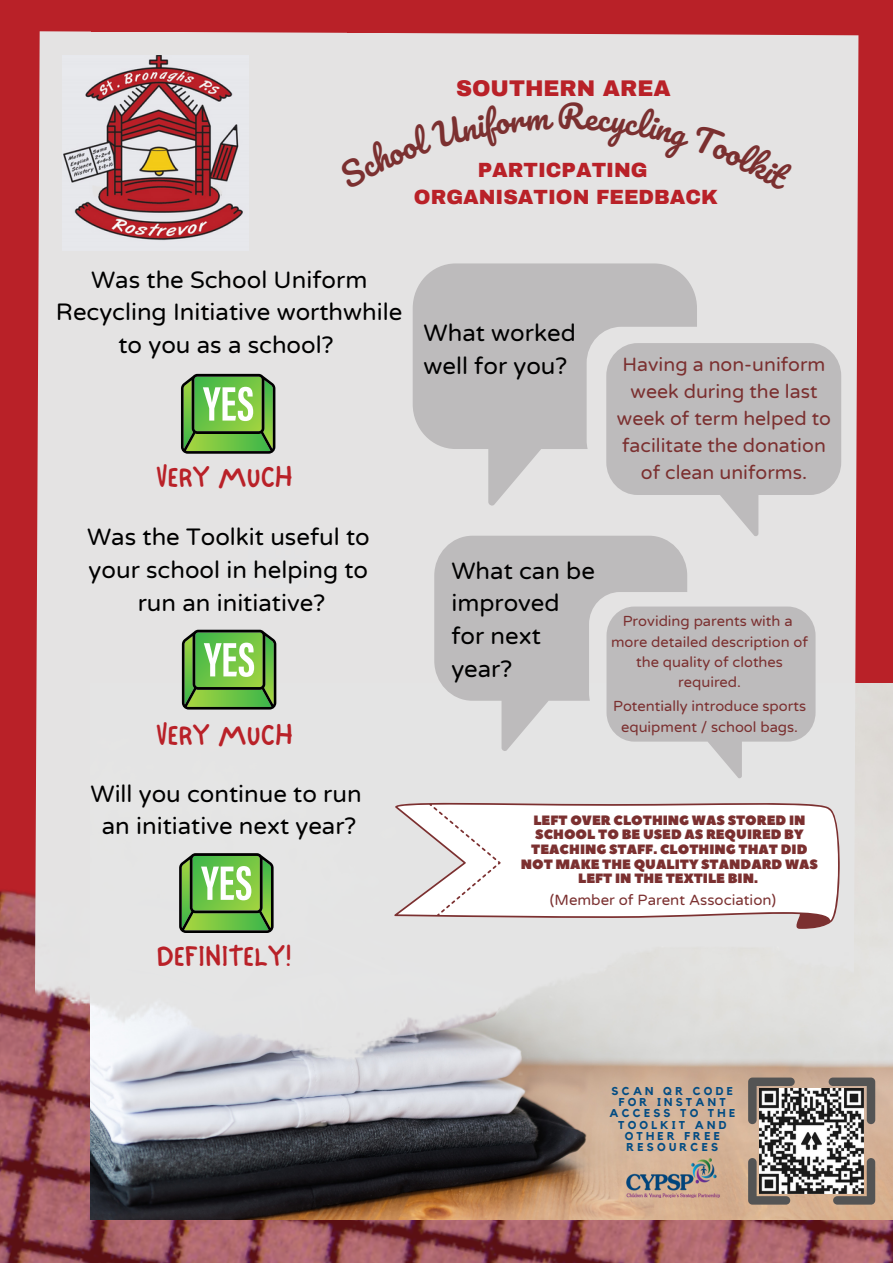
<style>
.page{position:relative;width:893px;height:1264px;background:#fff}
.page>*{position:absolute;margin:0;border:0;box-sizing:border-box;transform-origin:0 0}
.t1{font:30px "NF One Little Font Regular";color:#b92128}
.t2{font:24px/32.5px "Varela Round";color:#000}
.t3{font:900 22.2px "Archivo";color:#b92128}
.t4{font:900 20.1px "Archivo";color:#b92128}
.t5{font:19.5px/27px "Varela Round";color:#7b3030;text-align:center}
.t6{font:15px "Varela Round";color:#7b3030}
.t7{font:14.7px/20.4px "Varela Round";color:#7b3030;text-align:center}
.t8{font:13.5px/14.5px "Peace Sans";color:#7b3030;text-align:center}
.t9{font:700 11.4px/11.4px "Kollektif";letter-spacing:.285em;color:#034c83;text-align:center}
</style>
<div class="page">
<div style="left:0;top:0;width:892px;height:1262px;background:#b92128"></div>
<img style="left:0;top:890px;width:892px;height:372px">
<img style="left:91px;top:683px;width:801px;height:536px">
<img style="left:35px;top:31px;width:823px;height:1053px">
<svg style="left:181px;top:374px;width:94px;height:79px;background:#70a953"></svg>
<svg style="left:182px;top:629px;width:94px;height:80px;background:#71a954"></svg>
<svg style="left:179px;top:853px;width:94px;height:80px;background:#6fa853"></svg>
<svg style="left:434px;top:535px;width:253px;height:217px;background:#c7c5c6"></svg>
<svg style="left:606px;top:606px;width:209px;height:173px;background:#c5c4c4"></svg>
<svg style="left:412px;top:263px;width:285px;height:244px;background:#c7c5c6"></svg>
<svg style="left:606px;top:343px;width:235px;height:194px;background:#c5c3c4"></svg>
<svg style="left:394px;top:802px;width:445px;height:126px;background:#f4f1f1"></svg>
<svg style="left:833px;top:1157px;width:42px;height:47px"></svg>
<svg style="left:748px;top:1157px;width:42px;height:47px"></svg>
<svg style="left:828px;top:1077px;width:47px;height:47px"></svg>
<svg style="left:748px;top:1077px;width:46px;height:47px"></svg>
<img style="left:759px;top:1088px;width:104px;height:105px">
<img style="left:626px;top:1158px;width:93px;height:39px">
<img style="left:62px;top:55px;width:186px;height:196px">
<div style="left:337px;top:101px;width:458px;height:91px;background:#e4e3e3"></div>
<p class="t3" style="left:456px;top:76px;width:216px">SOUTHERN AREA</p>
<p class="t4" style="left:477px;top:159px;width:171px">PARTICPATING</p>
<p class="t4" style="left:414px;top:187px;width:305px">ORGANISATION FEEDBACK</p>
<p class="t2" style="left:56px;top:264px;width:348px;text-align:center">Was the School Uniform<br>Recycling Initiative worthwhile to you as a school?</p>
<p class="t1" style="left:155px;top:459px;width:138px">VERY MUCH</p>
<p class="t2" style="left:87px;top:521px;width:284px">Was the Toolkit useful to</p>
<p class="t2" style="left:89px;top:554px;width:281px">your school in helping to</p>
<p class="t2" style="left:138px;top:586px;width:189px">run an initiative?</p>
<p class="t1" style="left:155px;top:716px;width:138px">VERY MUCH</p>
<p class="t2" style="left:90px;top:777px;width:273px">Will you continue to run</p>
<p class="t2" style="left:102px;top:810px;width:256px">an initiative next year?</p>
<p class="t1" style="left:156px;top:938px;width:136px">DEFINITELY!</p>
<p class="t2" style="left:423px;top:317px;width:154px">What worked well for you?</p>
<p class="t5" style="left:617px;top:351px;width:216px">Having a non-uniform week during the last week of term helped to facilitate the donation of clean uniforms.</p>
<p class="t2" style="left:451px;top:555px;width:145px">What can be improved</p>
<p class="t2" style="left:451px;top:620px;width:91px">for next</p>
<p class="t2" style="left:451px;top:652px;width:63px">year?</p>
<p class="t7" style="left:622px;top:611px;width:171px">Providing parents with a</p>
<p class="t7" style="left:611px;top:631px;width:199px">more detailed description of the quality of clothes required.</p>
<p class="t7" style="left:613px;top:696px;width:194px">Potentially introduce sports equipment / school bags.</p>
<p class="t8" style="left:520px;top:813px;width:299px">LEFT OVER CLOTHING WAS STORED IN<br>SCHOOL TO BE USED AS REQUIRED BY<br>TEACHING STAFF. CLOTHING THAT DID<br>NOT MAKE THE QUALITY STANDARD WAS<br>LEFT IN THE TEXTILE BIN.</p>
<p class="t6" style="left:550px;top:890px;width:228px">(Member of Parent Association)</p>
<p class="t9" style="left:609px;top:1085px;width:127px">SCAN QR CODE<br>FOR INSTANT<br>ACCESS TO THE<br>TOOLKIT AND<br>OTHER FREE<br>RESOURCES</p>
</div>
